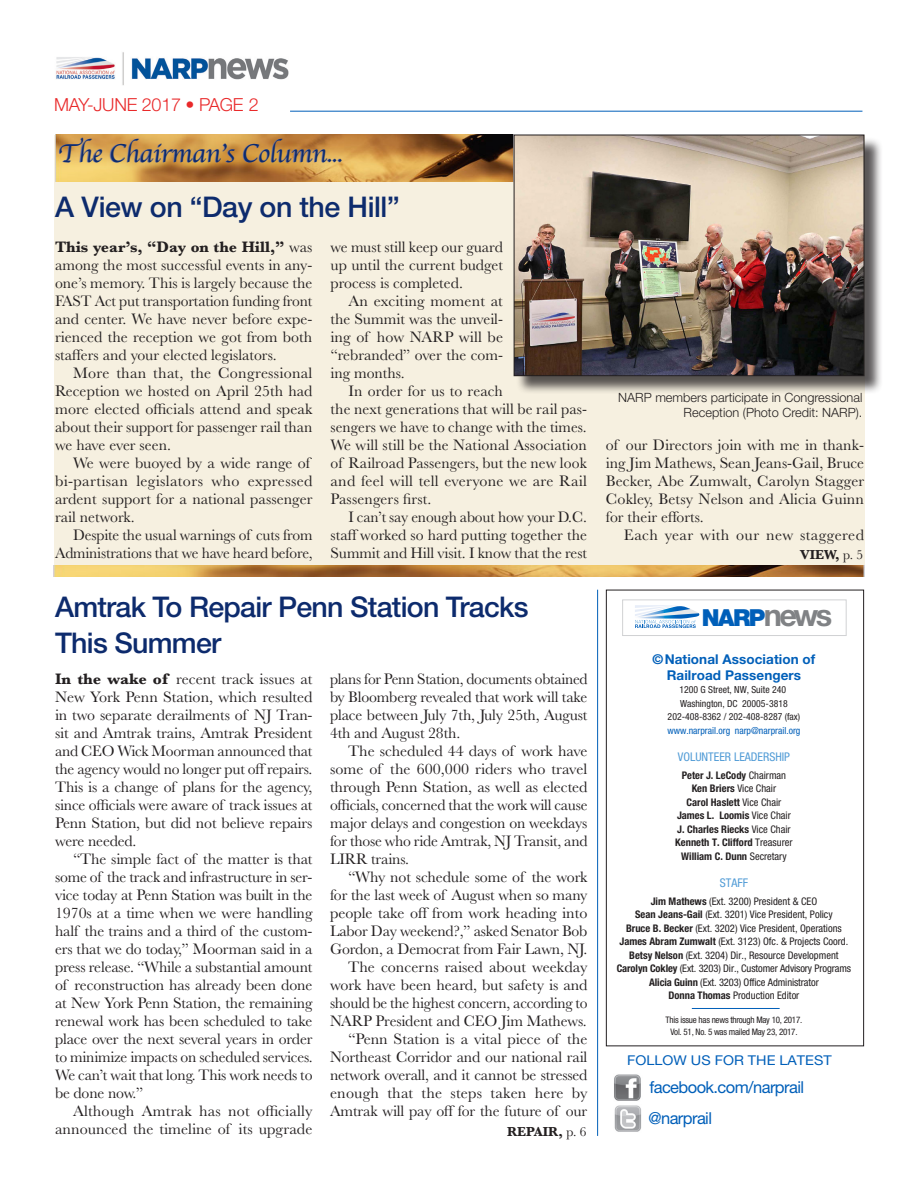
<style>
.page{position:relative;width:918px;height:1188px;background:#fff}
.page>*{position:absolute;margin:0;border:0;box-sizing:border-box;transform-origin:0 0}
.t1{font:500 28.5px/35.7px "Helvetica Neue LT Std";letter-spacing:-.025em;color:#0d2b6d}
.t2{font:27px "Apple Chancery";letter-spacing:-.015em;color:#0d2b6d}
.t3{font:27px "Apple Chancery";color:#7277a5}
.t4{font:900 23.55px "Helvetica Neue LT Std";color:#005fb9}
.t5{font:300 18px "Helvetica Neue LT Std";letter-spacing:-.015em;color:#e9292a}
.t6{font:16.5px/31.3px "Helvetica Neue LT Std";letter-spacing:-.035em;color:#005fb9}
.t7{font:15.75px/18px "Baskerville MT Std";letter-spacing:-.005em;color:#231f20;text-align:justify}
.t8{font:15.75px "Baskerville MT Std";letter-spacing:.025em;color:#231f20}
.t9{font:700 13.5px/16.2px "Helvetica Neue LT Std";letter-spacing:.005em;color:#005fb9;text-align:center}
.t10{font:13.5px "Helvetica Neue LT Std";color:#005fb9;scale:1.07 1}
.t11{font:700 13.5px "Baskerville MT Std";color:#231f20}
.t12{font:300 12.75px/15px "Helvetica Neue LT Std";color:#231f20;text-align:right}
.t13{font:condensed 12px "Helvetica Neue LT Std";color:#509bd6}
.t14{font:condensed 10.5px/13.5px "Helvetica Neue LT Pro";color:#231f20;text-align:center}
.t15{font:700 condensed 10.5px/13.5px "Helvetica Neue LT Pro";color:#231f20;text-align:center}
.t16{font:condensed 9.75px/13.5px "Helvetica Neue LT Std";color:#231f20;text-align:center}
.t17{font:condensed 9.75px "Helvetica Neue LT Std";color:#005fb9}
.t18{font:condensed 9px/12px "Helvetica Neue LT Pro";letter-spacing:-.025em;color:#231f20;text-align:center}
.s1{font-weight:700}
.s2{font-weight:400}
.s3{font-weight:700;font-size:30.6px;color:#808285}
</style>
<div class="page">
<img style="left:56px;top:52px;width:233px;height:34px">
<hr style="left:290px;top:111px;width:572px;height:1px;background:#005fb9">
<div style="left:54px;top:135px;width:810px;height:431px;background:#f6f0e0"></div>
<img style="left:55px;top:135px;width:459px;height:46px">
<hr style="left:597px;top:590px;width:1px;height:546px;background:#005fb9">
<div style="left:606px;top:590px;width:258px;height:456px;border:1px solid #231f20"></div>
<img style="left:614px;top:1074px;width:27px;height:27px">
<img style="left:614px;top:1105px;width:27px;height:27px">
<hr style="left:692px;top:1008px;width:88px;height:1px;background:#005fb9">
<svg style="left:635px;top:605px;width:65px;height:23px"></svg>
<div style="left:622px;top:600px;width:224px;height:36px;border:1px solid #d1d2d4"></div>
<div style="left:516px;top:137px;width:367px;height:258px;background:#231f20;opacity:.75"></div>
<img style="left:516px;top:137px;width:346px;height:237px">
<div style="left:514px;top:135px;width:350px;height:241px;border:1px solid #231f20"></div>
<img style="left:53px;top:565px;width:811px;height:11px">
<p class="t5" style="left:54px;top:93px;width:206px">MAY-JUNE 2017 • PAGE 2</p>
<h2 class="t2" style="left:58px;top:132px;width:286px">The Chairman’s Column...</h2>
<h2 class="t3" style="left:331px;top:132px;width:7px">.</h2>
<h1 class="t1" style="left:55px;top:189px;width:346px">A View on “Day on the Hill”</h1>
<p class="t7" style="left:55px;top:238px;width:259px"><span class="s1">This year’s, “Day on the Hill,”</span> was among the most successful events in any&shy;one’s memory. This is largely because the FAST Act put transportation funding front and center. We have never before expe&shy;rienced the reception we got from both staffers and your elected legislators.</p>
<p class="t7" style="left:55px;top:364px;width:259px;text-indent:18px">More than that, the Congressional Reception we hosted on April 25th had more elected officials attend and speak about their support for passenger rail than we have ever seen.</p>
<p class="t7" style="left:55px;top:454px;width:259px;text-align:left;text-indent:18px">We were buoyed by a wide range of bi-partisan legislators who expressed ardent support for a national passenger rail network.</p>
<p class="t7" style="left:55px;top:526px;width:259px;text-align:right">Despite the usual warnings of cuts from<br>Administrations that we have heard before,</p>
<p class="t7" style="left:330px;top:238px;width:174px">we must still keep our guard up until the current budget process is completed.</p>
<p class="t7" style="left:330px;top:292px;width:174px;text-indent:18px">An exciting moment at the Summit was the unveil&shy;ing of how NARP will be “rebranded” over the com&shy;ing months.</p>
<p class="t7" style="left:330px;top:382px;width:258px;text-align:left;text-indent:18px">In order for us to reach<br>the next generations that will be rail pas&shy;sengers we have to change with the times.<br>We will still be the National Association of Railroad Passengers, but the new look and feel will tell everyone we are Rail Passengers first.</p>
<p class="t7" style="left:330px;top:508px;width:258px;text-indent:18px">I can’t say enough about how your D.C. staff worked so hard putting together the Summit and Hill visit. I know that the rest</p>
<h1 class="t1" style="left:55px;top:589px;width:475px">Amtrak To Repair Penn Station Tracks<br>This Summer</h1>
<p class="t7" style="left:55px;top:670px;width:259px"><span class="s1">In the wake of</span> recent track issues at New York Penn Station, which resulted in two separate derailments of NJ Tran&shy;sit and Amtrak trains, Amtrak President and CEO Wick Moorman announced that the agency would no longer put off repairs.<br>This is a change of plans for the agency, since officials were aware of track issues at Penn Station, but did not believe repairs were needed.</p>
<p class="t7" style="left:55px;top:850px;width:259px;text-indent:18px">“The simple fact of the matter is that some of the track and infrastructure in ser&shy;vice today at Penn Station was built in the 1970s at a time when we were handling half the trains and a third of the custom&shy;ers that we do today,” Moorman said in a press release. “While a substantial amount of reconstruction has already been done at New York Penn Station, the remaining renewal work has been scheduled to take place over the next several years in order to minimize impacts on scheduled services.<br>We can’t wait that long. This work needs to be done now.”</p>
<p class="t7" style="left:55px;top:1102px;width:259px;text-align:right">Although Amtrak has not officially announced the timeline of its upgrade</p>
<p class="t7" style="left:330px;top:670px;width:259px">plans for Penn Station, documents obtained by Bloomberg revealed that work will take place between July 7th, July 25th, August 4th and August 28th.</p>
<p class="t7" style="left:330px;top:742px;width:259px;text-indent:18px">The scheduled 44 days of work have some of the 600,000 riders who travel through Penn Station, as well as elected officials, concerned that the work will cause major delays and congestion on weekdays for those who ride Amtrak, NJ Transit, and LIRR trains.</p>
<p class="t7" style="left:330px;top:868px;width:259px;text-align:right">“Why not schedule some of the work for the last week of August when so many people take off from work heading into Labor Day weekend?,” asked Senator Bob Gordon, a Democrat from Fair Lawn, NJ.<br>The concerns raised about weekday work have been heard, but safety is and should be the highest concern, according to NARP President and CEO Jim Mathews. “Penn Station is a vital piece of the Northeast Corridor and our national rail network overall, and it cannot be stressed enough that the steps taken here by Amtrak will pay off for the future of our</p>
<p class="t11" style="left:507px;top:1124px;width:81px">REPAIR, <span class="s2">p. 6</span></p>
<p class="t12" style="left:618px;top:390px;width:246px">NARP members participate in Congressional<br>Reception (Photo Credit: NARP).</p>
<p class="t7" style="left:606px;top:436px;width:260px">of our Directors join with me in thank&shy;ing Jim Mathews, Sean Jeans-Gail, Bruce Becker, Abe Zumwalt, Carolyn Stagger Cokley, Betsy Nelson and Alicia Guinn for their efforts.</p>
<p class="t8" style="left:624px;top:526px;width:242px">Each year with our new staggered</p>
<p class="t11" style="left:800px;top:547px;width:65px">VIEW, <span class="s2">p. 5</span></p>
<h3 class="t4" style="left:702px;top:604px;width:132px">NARP<span class="s3">news</span></h3>
<p class="t9" style="left:653px;top:650px;width:164px">©National Association of<br>Railroad Passengers</p>
<p class="t16" style="left:668px;top:683px;width:134px">1200 G Street, NW, Suite 240<br>Washington, DC 20005-3818<br>202-408-8362 / 202-408-8287 (fax)</p>
<p class="t17" style="left:667px;top:725px;width:135px">www.narprail.org narp@narprail.org</p>
<p class="t13" style="left:678px;top:750px;width:114px">VOLUNTEER LEADERSHIP</p>
<p class="t15" style="left:675px;top:768px;width:119px">Peter J. LeCody <span class="s2">Chairman<br></span>Ken Briers <span class="s2">Vice Chair<br></span>Carol Haslett <span class="s2">Vice Chair<br></span>James L. Loomis <span class="s2">Vice Chair<br></span>J. Charles Riecks <span class="s2">Vice Chair<br></span>Kenneth T. Clifford <span class="s2">Treasurer<br></span>William C. Dunn <span class="s2">Secretary</span></p>
<p class="t13" style="left:720px;top:876px;width:30px">STAFF</p>
<p class="t14" style="left:617px;top:894px;width:236px"><span class="s1">Jim Mathews</span> (Ext. 3200) President &amp; CEO<br><span class="s1">Sean Jeans-Gail</span> (Ext. 3201) Vice President, Policy<br><span class="s1">Bruce B. Becker</span> (Ext. 3202) Vice President, Operations <span class="s1">James Abram Zumwalt</span> (Ext. 3123) Ofc. &amp; Projects Coord.<br><span class="s1">Betsy Nelson</span> (Ext. 3204) Dir., Resource Development <span class="s1">Carolyn Cokley</span> (Ext. 3203) Dir., Customer Advisory Programs <span class="s1">Alicia Guinn</span> (Ext. 3203) Office Administrator<br><span class="s1">Donna Thomas</span> Production Editor</p>
<p class="t18" style="left:666px;top:1014px;width:138px">This issue has news through May 10, 2017.<br>Vol. 51, No. 5 was mailed May 23, 2017.</p>
<p class="t10" style="left:627px;top:1052px;width:193px">FOLLOW US FOR THE LATEST</p>
<p class="t6" style="left:648px;top:1071px;width:157px">facebook.com/narprail @narprail</p>
</div>
